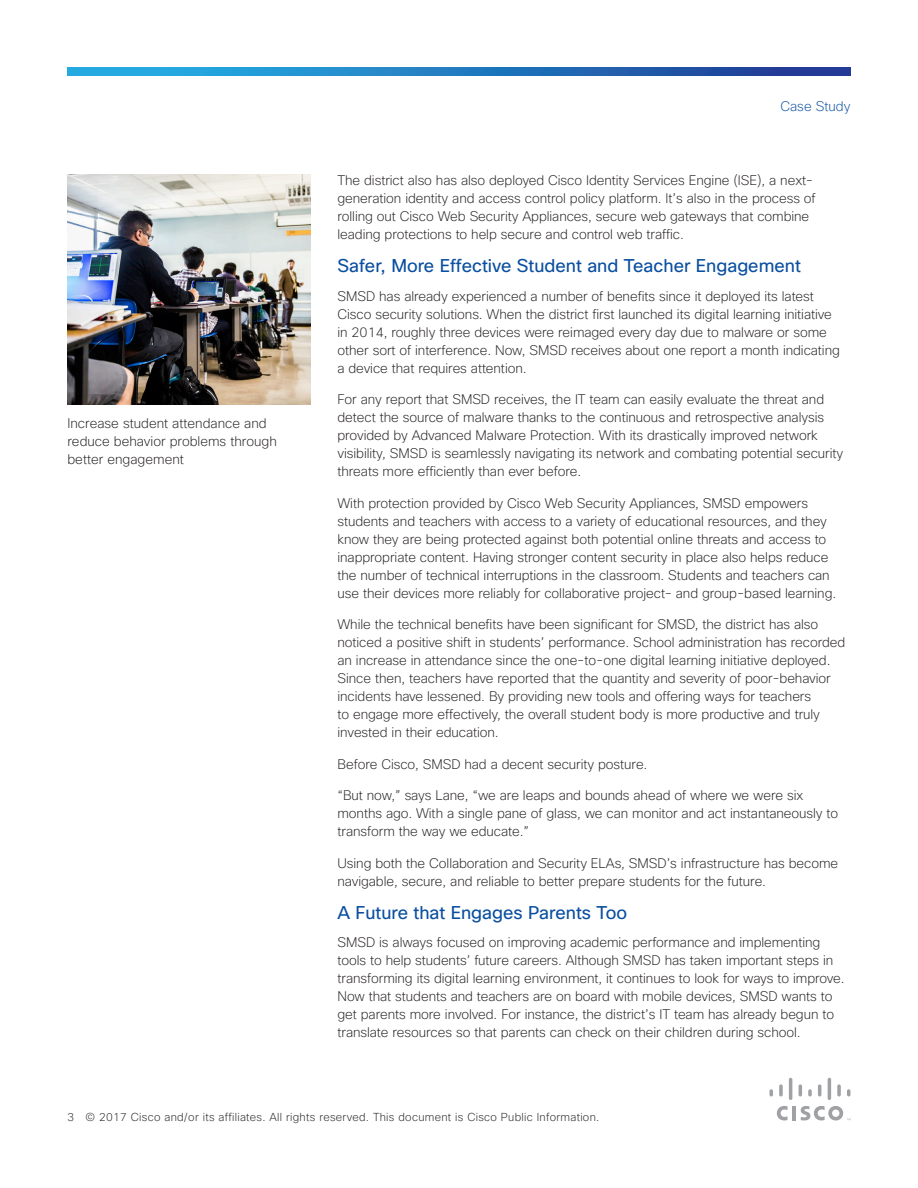
<style>
.page{position:relative;width:918px;height:1188px;background:#fff}
.page>*{position:absolute;margin:0;border:0;box-sizing:border-box;transform-origin:0 0}
.Subhead_1{font:18px "Cisco Sans";color:#0a4fa0}
.Body_1{font:200 13.5px/18px "Cisco Sans";letter-spacing:-.005em;color:#231f20}
.Page_head_2{font:200 13.5px "Cisco Sans";color:#0a4fa0}
.Folio{font:200 11.25px "Cisco Sans";letter-spacing:.025em;color:#231f20}
</style>
<div class="page">
<hr style="left:792px;top:1106px;width:4px;height:14px;background:#a0a1a5">
<svg style="left:777px;top:1106px;width:11px;height:14px"></svg>
<svg style="left:770px;top:1089px;width:3px;height:8px"></svg>
<svg style="left:779px;top:1084px;width:4px;height:13px"></svg>
<hr style="left:789px;top:1078px;width:3px;height:22px;background:#a0a1a5;border-radius:2px">
<svg style="left:799px;top:1084px;width:3px;height:13px"></svg>
<svg style="left:808px;top:1089px;width:4px;height:8px"></svg>
<svg style="left:818px;top:1084px;width:3px;height:13px"></svg>
<hr style="left:828px;top:1078px;width:3px;height:22px;background:#a0a1a5;border-radius:2px">
<svg style="left:837px;top:1084px;width:4px;height:13px"></svg>
<svg style="left:847px;top:1089px;width:3px;height:8px"></svg>
<svg style="left:801px;top:1106px;width:49px;height:14px"></svg>
<svg style="left:68px;top:68px;width:782px;height:8px;background:#2278be"></svg>
<img style="left:68px;top:175px;width:242px;height:230px">
<p class="Body_1" style="left:68px;top:414px;width:211px">Increase student attendance and reduce behavior problems through better engagement</p>
<p class="Page_head_2" style="left:780px;top:98px;width:72px">Case Study</p>
<p class="Body_1" style="left:338px;top:171px;width:480px">The district also has also deployed Cisco Identity Services Engine (ISE), a next&shy;generation identity and access control policy platform. It’s also in the process of rolling out Cisco Web Security Appliances, secure web gateways that combine leading protections to help secure and control web traffic.</p>
<p class="Subhead_1" style="left:338px;top:254px;width:465px">Safer, More Effective Student and Teacher Engagement</p>
<p class="Body_1" style="left:338px;top:287px;width:504px">SMSD has already experienced a number of benefits since it deployed its latest Cisco security solutions. When the district first launched its digital learning initiative in 2014, roughly three devices were reimaged every day due to malware or some other sort of interference. Now, SMSD receives about one report a month indicating a device that requires attention.</p>
<p class="Body_1" style="left:338px;top:390px;width:507px">For any report that SMSD receives, the IT team can easily evaluate the threat and detect the source of malware thanks to the continuous and retrospective analysis provided by Advanced Malware Protection. With its drastically improved network visibility, SMSD is seamlessly navigating its network and combating potential security threats more efficiently than ever before.</p>
<p class="Body_1" style="left:338px;top:494px;width:500px">With protection provided by Cisco Web Security Appliances, SMSD empowers students and teachers with access to a variety of educational resources, and they know they are being protected against both potential online threats and access to inappropriate content. Having stronger content security in place also helps reduce the number of technical interruptions in the classroom. Students and teachers can use their devices more reliably for collaborative project- and group-based learning.</p>
<p class="Body_1" style="left:338px;top:615px;width:509px">While the technical benefits have been significant for SMSD, the district has also noticed a positive shift in students’ performance. School administration has recorded an increase in attendance since the one-to-one digital learning initiative deployed.<br>Since then, teachers have reported that the quantity and severity of poor-behavior incidents have lessened. By providing new tools and offering ways for teachers<br>to engage more effectively, the overall student body is more productive and truly invested in their education.</p>
<p class="Body_1" style="left:338px;top:755px;width:311px">Before Cisco, SMSD had a decent security posture.</p>
<p class="Body_1" style="left:338px;top:786px;width:502px">“But now,” says Lane, “we are leaps and bounds ahead of where we were six months ago. With a single pane of glass, we can monitor and act instantaneously to transform the way we educate.”</p>
<p class="Body_1" style="left:338px;top:854px;width:502px">Using both the Collaboration and Security ELAs, SMSD’s infrastructure has become navigable, secure, and reliable to better prepare students for the future.</p>
<p class="Subhead_1" style="left:338px;top:901px;width:291px">A Future that Engages Parents Too</p>
<p class="Body_1" style="left:338px;top:933px;width:509px">SMSD is always focused on improving academic performance and implementing tools to help students’ future careers. Although SMSD has taken important steps in transforming its digital learning environment, it continues to look for ways to improve.<br>Now that students and teachers are on board with mobile devices, SMSD wants to get parents more involved. For instance, the district’s IT team has already begun to translate resources so that parents can check on their children during school.</p>
<p class="Folio" style="left:68px;top:1109px;width:533px">3 © 2017 Cisco and/or its affiliates. All rights reserved. This document is Cisco Public Information.</p>
</div>
